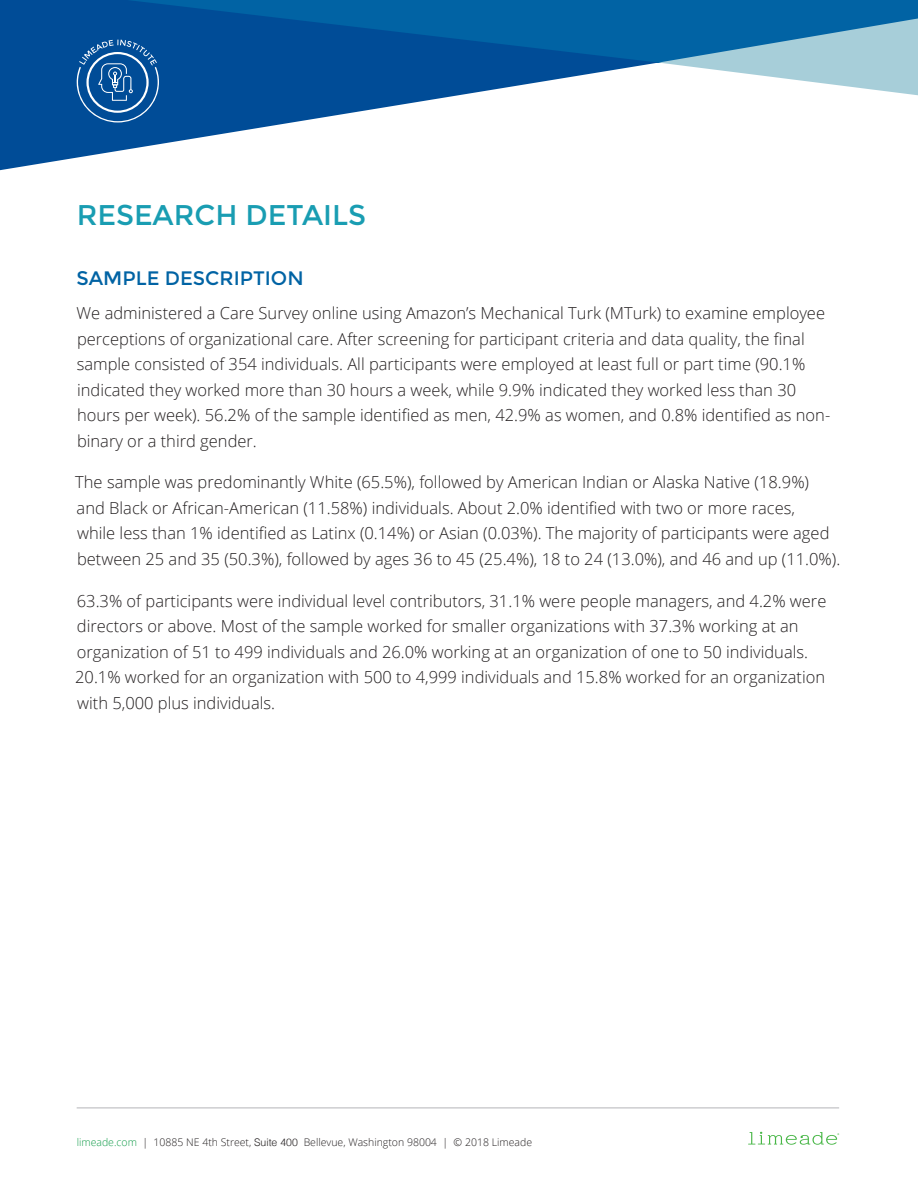
<style>
.page{position:relative;width:918px;height:1188px;background:#fff}
.page>*{position:absolute;margin:0;border:0;box-sizing:border-box;transform-origin:0 0}
.body{font:28.5px "Montserrat";color:#199db2}
.Bullets{font:19.5px "Montserrat";color:#0163a4}
.body-2{font:300 16.5px/25.5px "Open Sans";color:#231f20}
.t1{font:300 10.5px "Open Sans";color:#231f20}
.s1{color:#109b48}
.s2{font-family:"Helvetica"}
</style>
<div class="page">
<hr style="left:77px;top:1108px;width:762px;height:1px;background:#b4b5b8">
<svg style="left:748px;top:1132px;width:91px;height:13px"></svg>
<div style="left:0;top:0;width:918px;height:63px;background:#0163a4"></div>
<svg style="left:0;top:0;width:657px;height:171px;fill:#00529a"></svg>
<svg style="left:659px;top:18px;width:259px;height:77px"></svg>
<svg style="left:77px;top:40px;width:82px;height:82px;background:#2767a6"></svg>
<p class="body" style="left:77px;top:199px;width:291px">RESEARCH DETAILS</p>
<p class="Bullets" style="left:77px;top:267px;width:229px">SAMPLE DESCRIPTION</p>
<p class="body-2" style="left:77px;top:300px;width:755px">We administered a Care Survey online using Amazon’s Mechanical Turk (MTurk) to examine employee perceptions of organizational care. After screening for participant criteria and data quality, the final sample consisted of 354 individuals. All participants were employed at least full or part time (90.1% indicated they worked more than 30 hours a week, while 9.9% indicated they worked less than 30 hours per week). 56.2% of the sample identified as men, 42.9% as women, and 0.8% identified as non&shy;binary or a third gender.</p>
<p class="body-2" style="left:75px;top:469px;width:767px">The sample was predominantly White (65.5%), followed by American Indian or Alaska Native (18.9%) and Black or African-American (11.58%) individuals. About 2.0% identified with two or more races,<br>while less than 1% identified as Latinx (0.14%) or Asian (0.03%). The majority of participants were aged between 25 and 35 (50.3%), followed by ages 36 to 45 (25.4%), 18 to 24 (13.0%), and 46 and up (11.0%).</p>
<p class="body-2" style="left:75px;top:587px;width:753px">63.3% of participants were individual level contributors, 31.1% were people managers, and 4.2% were directors or above. Most of the sample worked for smaller organizations with 37.3% working at an organization of 51 to 499 individuals and 26.0% working at an organization of one to 50 individuals.<br>20.1% worked for an organization with 500 to 4,999 individuals and 15.8% worked for an organization with 5,000 plus individuals.</p>
<p class="t1" style="left:77px;top:1135px;width:457px"><span class="s1">limeade.com</span> | 10885 NE 4th Street, <span class="s2">Suite 400</span> Bellevue, Washington 98004 | © 2018 Limeade</p>
</div>
